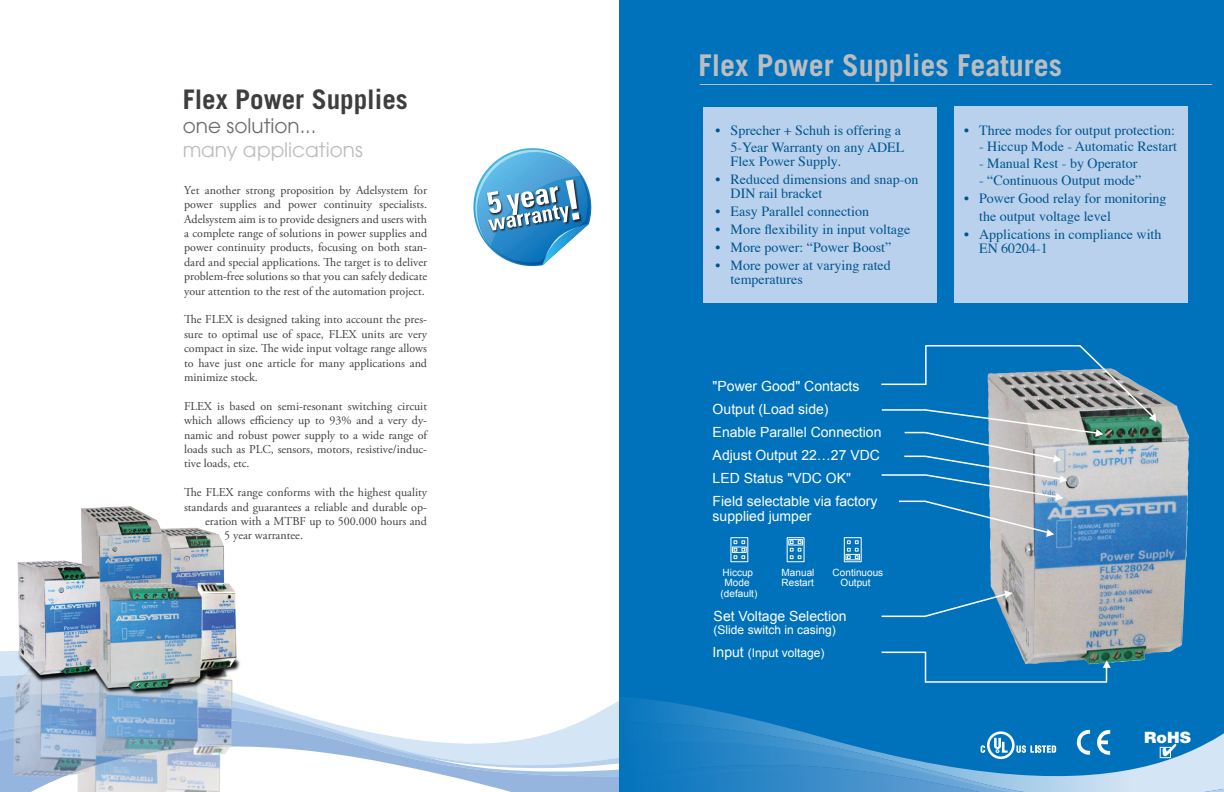
<style>
.page{position:relative;width:1224px;height:792px;background:#fff}
.page>*{position:absolute;margin:0;border:0;box-sizing:border-box;transform-origin:0 0}
.t1{font:700 30px "Trade Gothic";color:#bcbdc0}
.t2{font:700 27px "Trade Gothic";color:#3e3e3f}
.t3{font:20px "Avant Garde";color:#bcbdc0}
.t4{font:20px "Avant Garde";color:#6c6d70}
.t5{font:900 15.7px "Helvetica Neue";color:#fff;scale:1.06 1}
.t6{font:14px/14px "Times";color:#00548e}
.t7{font:14px/23px "Arial";color:#fff}
.t8{font:12px/14.4px "Adobe Garamond Pro";color:#3e3e3f;text-align:justify}
.t9{font:12px/23px "Arial";color:#fff}
.t10{font:10px "Arial";color:#fff}
.s1{font-size:14px}
</style>
<div class="page">
<div style="left:619px;top:0;width:605px;height:792px;background:#0072bc"></div>
<svg style="left:631px;top:698px;width:120px;height:21px"></svg>
<hr style="left:700px;top:84px;width:512px;height:1px;background:#bcbdc0">
<img style="left:0;top:506px;width:315px;height:213px">
<div style="left:703px;top:108px;width:234px;height:196px;background:#b9d1ec"></div>
<svg style="left:473px;top:148px;width:119px;height:119px"></svg>
<div style="left:954px;top:106px;width:234px;height:198px;background:#b9d1ec"></div>
<svg style="left:734px;top:540px;width:11px;height:19px"></svg>
<div style="left:732px;top:547px;width:15px;height:6px;border:1px solid #fff"></div>
<svg style="left:790px;top:541px;width:11px;height:18px"></svg>
<div style="left:788px;top:539px;width:15px;height:6px;border:1px solid #fff"></div>
<div style="left:844px;top:537px;width:18px;height:25px;border:1px solid #fff"></div>
<svg style="left:847px;top:540px;width:11px;height:18px"></svg>
<div style="left:846px;top:554px;width:14px;height:6px;border:1px solid #fff"></div>
<img style="left:990px;top:394px;width:200px;height:270px">
<hr style="left:881px;top:384px;width:45px;height:1px;background:#fff">
<hr style="left:882px;top:409px;width:44px;height:2px;background:#fff">
<hr style="left:882px;top:474px;width:44px;height:2px;background:#fff">
<hr style="left:882px;top:616px;width:44px;height:1px;background:#fff">
<hr style="left:882px;top:652px;width:44px;height:1px;background:#fff">
<hr style="left:925px;top:652px;width:1px;height:31px;background:#fff">
<hr style="left:925px;top:681px;width:182px;height:2px;background:#fff">
<svg style="left:899px;top:345px;width:257px;height:192px"></svg>
<svg style="left:923px;top:590px;width:89px;height:28px"></svg>
<svg style="left:1103px;top:660px;width:8px;height:22px"></svg>
<svg style="left:0;top:719px;width:1224px;height:73px"></svg>
<h2 class="t2" style="left:183px;top:83px;width:227px">Flex Power Supplies</h2>
<h3 class="t4" style="left:183px;top:114px;width:135px">one solution...</h3>
<h3 class="t3" style="left:183px;top:138px;width:181px">many applications</h3>
<p class="t8" style="left:184px;top:183px;width:245px">Yet another strong proposition by Adelsystem for power supplies and power continuity specialists.<br>Adelsystem aim is to provide designers and users with a complete range of solutions in power supplies and power continuity products, focusing on both stan&shy;dard and special applications. The target is to deliver problem-free solutions so that you can safely dedicate your attention to the rest of the automation project.</p>
<p class="t8" style="left:184px;top:313px;width:244px">The FLEX is designed taking into account the pres&shy;sure to optimal use of space, FLEX units are very compact in size. The wide input voltage range allows to have just one article for many applications and minimize stock.</p>
<p class="t8" style="left:184px;top:399px;width:245px">FLEX is based on semi-resonant switching circuit which allows efficiency up to 93% and a very dy&shy;namic and robust power supply to a wide range of loads such as PLC, sensors, motors, resistive/induc&shy;tive loads, etc.</p>
<p class="t8" style="left:184px;top:486px;width:244px">The FLEX range conforms with the highest quality</p>
<p class="t8" style="left:184px;top:500px;width:244px">standards and guarantees a reliable and durable op-</p>
<p class="t8" style="left:205px;top:515px;width:223px">eration with a MTBF up to 500.000 hours and</p>
<p class="t8" style="left:224px;top:529px;width:80px">5 year warrantee.</p>
<h1 class="t1" style="left:699px;top:47px;width:365px">Flex Power Supplies Features</h1>
<p class="t6" style="left:716px;top:121px;width:190px;line-height:16.8px;text-align:right">• Sprecher + Schuh is offering a<br>5-Year Warranty on any ADEL</p>
<p class="t6" style="left:731px;top:153px;width:111px">Flex Power Supply.</p>
<p class="t6" style="left:731px;top:171px;width:189px;text-indent:-15px">• Reduced dimensions and snap-on<br>DIN rail bracket</p>
<p class="t6" style="left:716px;top:203px;width:155px">• Easy Parallel connection</p>
<p class="t6" style="left:716px;top:221px;width:196px">• More flexibility in input voltage</p>
<p class="t6" style="left:716px;top:239px;width:177px">• More power: “Power Boost”</p>
<p class="t6" style="left:731px;top:257px;width:162px;text-indent:-15px">• More power at varying rated temperatures</p>
<p class="t7" style="left:713px;top:375px;width:170px">"Power Good" Contacts<br>Output (Load side)<br>Enable Parallel Connection<br>Adjust Output 22…27 VDC<br>LED Status "VDC OK"<br>Field selectable via factory</p>
<p class="t7" style="left:713px;top:505px;width:100px">supplied jumper</p>
<p class="t10" style="left:723px;top:567px;width:32px">Hiccup</p>
<p class="t10" style="left:782px;top:567px;width:34px">Manual</p>
<p class="t10" style="left:833px;top:567px;width:52px">Continuous</p>
<p class="t10" style="left:725px;top:577px;width:27px">Mode</p>
<p class="t10" style="left:782px;top:577px;width:34px">Restart</p>
<p class="t10" style="left:841px;top:577px;width:32px">Output</p>
<p class="t10" style="left:721px;top:588px;width:38px">(default)</p>
<p class="t7" style="left:714px;top:605px;width:135px">Set Voltage Selection</p>
<p class="t9" style="left:713px;top:618px;width:125px">(Slide switch in casing)<br><span class="s1">Input</span> (Input voltage)</p>
<p class="t6" style="left:964px;top:122px;width:212px">• Three modes for output protection:</p>
<p class="t6" style="left:979px;top:138px;width:199px">- Hiccup Mode - Automatic Restart</p>
<p class="t6" style="left:979px;top:155px;width:160px">- Manual Rest - by Operator</p>
<p class="t6" style="left:979px;top:172px;width:164px">- “Continuous Output mode”</p>
<p class="t6" style="left:979px;top:188px;width:189px;line-height:18px;text-indent:-15px">• Power Good relay for monitoring the output voltage level</p>
<p class="t6" style="left:979px;top:226px;width:184px;text-indent:-15px">• Applications in compliance with<br>EN 60204-1</p>
<h3 class="t5" style="left:1144px;top:728px;width:45px">RoHS</h3>
</div>
